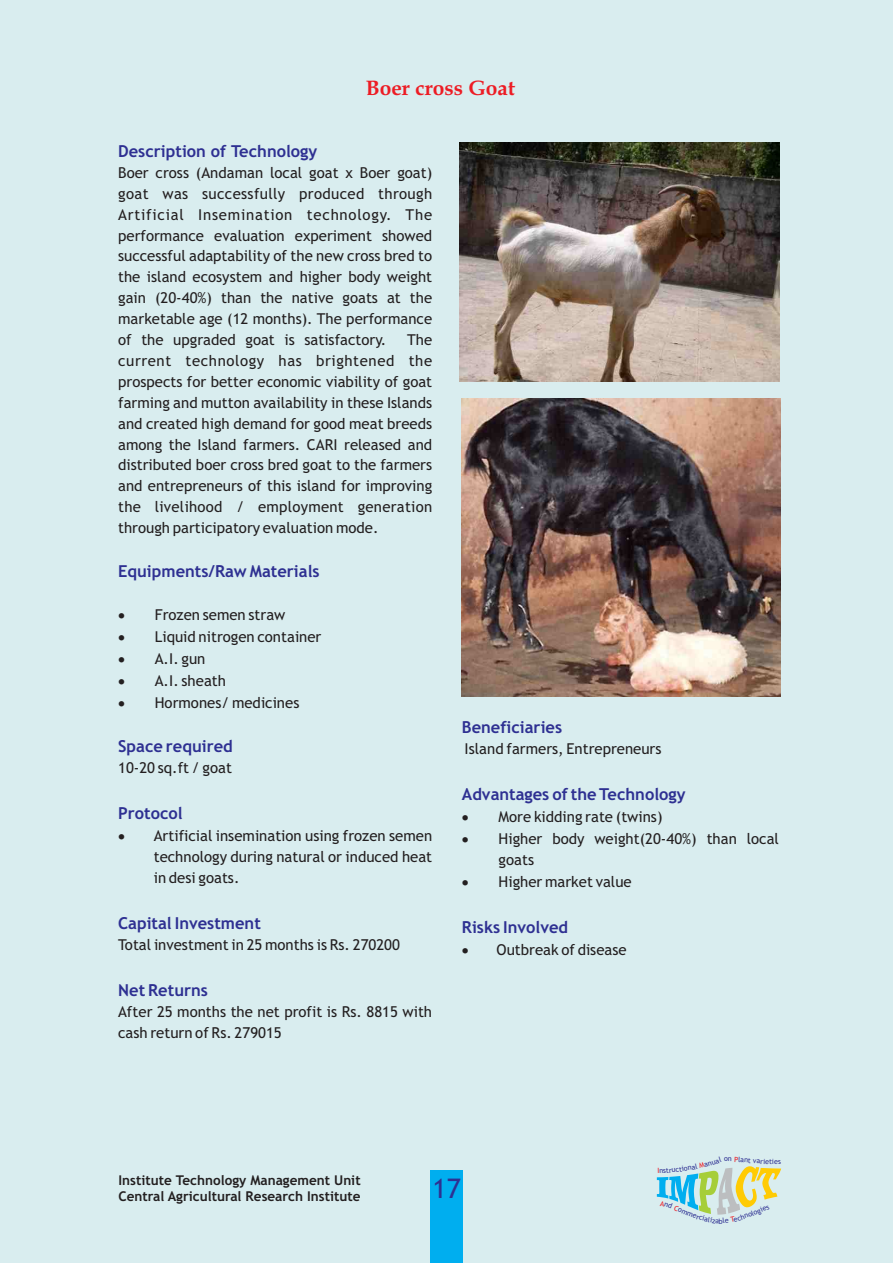
<style>
.page{position:relative;width:893px;height:1263px;background:#d9edef}
.page>*{position:absolute;margin:0;border:0;box-sizing:border-box;transform-origin:0 0}
.t1{font:27px "Trebuchet MS";color:#2e3092}
.t2{font:700 21px "Book Antiqua";color:#ed1c24}
.t3{font:700 16.5px "Trebuchet MS";color:#2e3092}
.t4{font:15px/20.9px "Trebuchet MS";color:#231f20;text-align:justify}
.t5{font:15px/22px "Symbol";color:#231f20;text-align:justify}
.t6{font:700 13.5px/15.8px "Trebuchet MS";color:#231f20}
.t7{font:7.2px "Trebuchet MS";color:#2e3092}
</style>
<div class="page">
<img style="left:460px;top:142px;width:319px;height:240px">
<img style="left:461px;top:399px;width:320px;height:298px">
<div style="left:430px;top:1170px;width:33px;height:93px;background:#00aeef"></div>
<svg style="left:657px;top:1166px;width:124px;height:49px"></svg>
<p class="t3" style="left:118px;top:144px;width:201px">Description of Technology</p>
<h2 class="t2" style="left:366px;top:79px;width:151px">Boer cross Goat</h2>
<p class="t4" style="left:118px;top:163px;width:316px">Boer cross (Andaman local goat x Boer goat) goat was successfully produced through Artificial Insemination technology. The performance evaluation experiment showed successful adaptability of the new cross bred to the island ecosystem and higher body weight gain (20-40%) than the native goats at the marketable age (12 months). The performance of the upgraded goat is satisfactory.</p>
<p class="t4" style="left:118px;top:331px;width:316px;text-indent:289px">The current technology has brightened the prospects for better economic viability of goat farming and mutton availability in these Islands and created high demand for good meat breeds among the Island farmers. CARI released and distributed boer cross bred goat to the farmers and entrepreneurs of this island for improving the livelihood / employment generation through participatory evaluation mode.</p>
<p class="t3" style="left:118px;top:564px;width:203px">Equipments/Raw Materials</p>
<p class="t5" style="left:118px;top:605px;width:8px">• • • • •</p>
<p class="t4" style="left:155px;top:605px;width:168px;line-height:22px;text-align:left">Frozen semen straw<br>Liquid nitrogen container<br>A.I. gun<br>A.I. sheath<br>Hormones/ medicines</p>
<p class="t3" style="left:118px;top:740px;width:116px">Space required</p>
<p class="t4" style="left:118px;top:759px;width:115px">10-20 sq.ft / goat</p>
<p class="t3" style="left:118px;top:807px;width:66px">Protocol</p>
<p class="t5" style="left:118px;top:827px;width:8px">•</p>
<p class="t4" style="left:154px;top:827px;width:280px">Artificial insemination using frozen semen technology during natural or induced heat in desi goats.</p>
<p class="t3" style="left:118px;top:916px;width:144px">Capital Investment</p>
<p class="t4" style="left:118px;top:935px;width:283px">Total investment in 25 months is Rs. 270200</p>
<p class="t3" style="left:118px;top:983px;width:91px">Net Returns</p>
<p class="t4" style="left:118px;top:1002px;width:315px">After 25 months the net profit is Rs. 8815 with cash return of Rs. 279015</p>
<p class="t3" style="left:462px;top:721px;width:102px">Beneficiaries</p>
<p class="t4" style="left:465px;top:740px;width:198px">Island farmers, Entrepreneurs</p>
<p class="t3" style="left:462px;top:787px;width:225px">Advantages of the Technology</p>
<p class="t5" style="left:462px;top:873px;width:8px">•</p>
<p class="t4" style="left:499px;top:807px;width:282px;line-height:21.8px;text-align:left">More kidding rate (twins)<br>Higher body weight(20-40%) than local goats<br>Higher market value</p>
<p class="t3" style="left:462px;top:921px;width:108px">Risks Involved</p>
<p class="t5" style="left:462px;top:941px;width:8px">•</p>
<p class="t4" style="left:497px;top:941px;width:132px">Outbreak of disease</p>
<p class="t7" style="left:738px;top:1156px;width:24px;rotate:4deg">lant va</p>
<p class="t7" style="left:772px;top:1159px;width:8px">ie</p>
<p class="t6" style="left:119px;top:1174px;width:244px">Institute Technology Management Unit<br>Central Agricultural Research Institute</p>
<h1 class="t1" style="left:433px;top:1178px;width:30px">17</h1>
</div>
